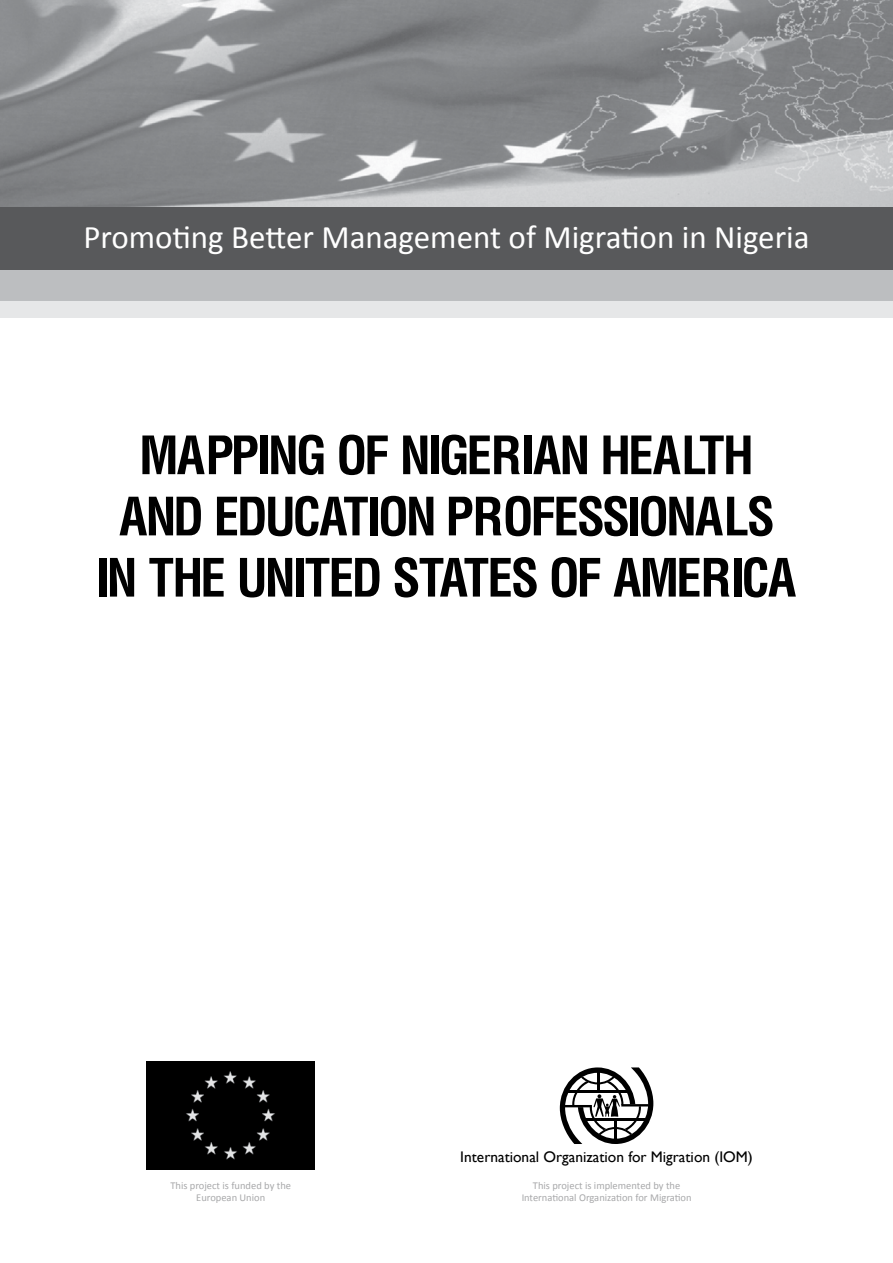
<style>
.page{position:relative;width:893px;height:1263px;background:#fff}
.page>*{position:absolute;margin:0;border:0;box-sizing:border-box;transform-origin:0 0}
.t1{font:700 51px/61.2px "Context Cond S Si";color:#000;text-align:center}
.t2{font:33px "Calibri";color:#fff}
.t3{font:15.3px "Gill Sans";color:#000}
.t4{font:10.5px/12.6px "Calibri";color:#6d6e71;text-align:center}
</style>
<div class="page">
<div style="left:0;top:270px;width:893px;height:48px;background:#bcbec0"></div>
<div style="left:0;top:302px;width:893px;height:16px;background:#e6e7e8"></div>
<div style="left:147px;top:1061px;width:168px;height:109px;background:#000"></div>
<svg style="left:560px;top:1067px;width:93px;height:77px"></svg>
<div style="left:0;top:206px;width:893px;height:64px;background:#58595b"></div>
<img style="left:0;top:0;width:893px;height:206px">
<h2 class="t2" style="left:83px;top:216px;width:728px">Promoting Better Management of Migration in Nigeria</h2>
<h1 class="t1" style="left:97px;top:424px;width:700px">MAPPING OF NIGERIAN HEALTH<br>AND EDUCATION PROFESSIONALS<br>IN THE UNITED STATES OF AMERICA</h1>
<h3 class="t3" style="left:460px;top:1148px;width:294px">International Organization for Migration (IOM)</h3>
<p class="t4" style="left:170px;top:1179px;width:122px">This project is funded by the<br>European Union</p>
<p class="t4" style="left:522px;top:1179px;width:172px">This project is implemented by the<br>International Organization for Migration</p>
</div>
